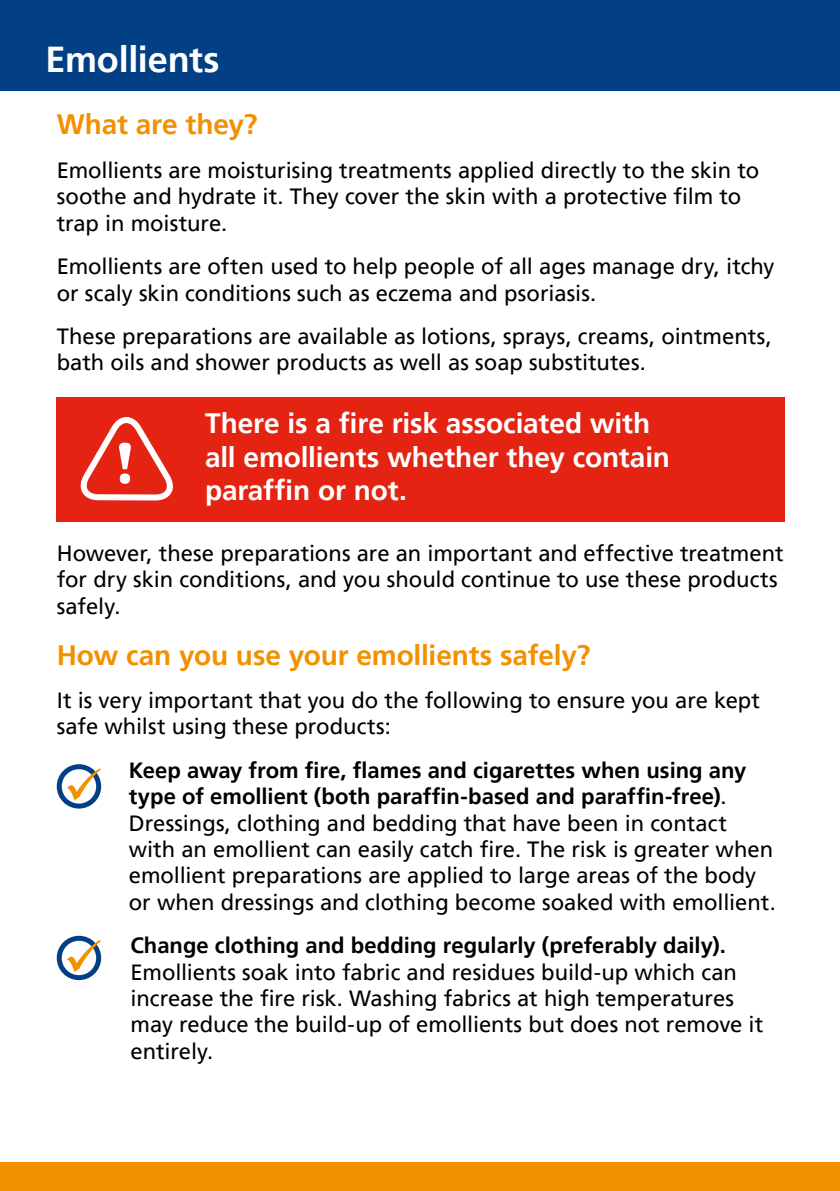
<style>
.page{position:relative;width:840px;height:1191px;background:#fff}
.page>*{position:absolute;margin:0;border:0;box-sizing:border-box;transform-origin:0 0}
.t1{font:700 60px "Britannic";color:#fff}
.t2{font:700 36px "Frutiger LT Pro";letter-spacing:-.005em;color:#fff}
.t3{font:700 28px/33.6px "Frutiger LT Pro";letter-spacing:-.005em;color:#fff}
.t4{font:700 28px "Frutiger LT Pro";letter-spacing:-.005em;color:#f39000}
.t5{font:22px/26.4px "Frutiger LT Pro";letter-spacing:-.005em;color:#000}
.t6{font:700 22px "Frutiger LT Pro";color:#000}
.s1{font-weight:700}
</style>
<div class="page">
<div style="left:0;top:0;width:839px;height:91px;background:#033f85"></div>
<div style="left:0;top:1162px;width:839px;height:29px;background:#f39000"></div>
<div style="left:56px;top:396px;width:728px;height:125px;background:#e42313"></div>
<svg style="left:80px;top:417px;width:93px;height:84px"></svg>
<div style="left:57px;top:764px;width:44px;height:44px;border:5px solid #033f85;border-radius:50%"></div>
<div style="left:57px;top:935px;width:44px;height:45px;border:5px solid #033f85;border-radius:50%"></div>
<svg style="left:67px;top:767px;width:34px;height:33px"></svg>
<svg style="left:67px;top:939px;width:34px;height:33px"></svg>
<h2 class="t2" style="left:45px;top:38px;width:175px">Emollients</h2>
<p class="t4" style="left:57px;top:108px;width:202px">What are they?</p>
<p class="t5" style="left:57px;top:157px;width:703px">Emollients are moisturising treatments applied directly to the skin to soothe and hydrate it. They cover the skin with a protective film to trap in moisture.</p>
<p class="t5" style="left:57px;top:253px;width:719px">Emollients are often used to help people of all ages manage dry, itchy or scaly skin conditions such as eczema and psoriasis.</p>
<p class="t5" style="left:57px;top:323px;width:716px">These preparations are available as lotions, sprays, creams, ointments, bath oils and shower products as well as soap substitutes.</p>
<h1 class="t1" style="left:114px;top:429px;width:23px">!</h1>
<p class="t3" style="left:205px;top:407px;width:466px">There is a fire risk associated with all emollients whether they contain paraffin or not.</p>
<p class="t5" style="left:57px;top:540px;width:728px">However, these preparations are an important and effective treatment for dry skin conditions, and you should continue to use these products safely.</p>
<p class="t4" style="left:57px;top:638px;width:535px">How can you use your emollients safely?</p>
<p class="t5" style="left:57px;top:687px;width:704px">It is very important that you do the following to ensure you are kept safe whilst using these products:</p>
<p class="t5" style="left:129px;top:757px;width:648px"><span class="s1">Keep away from fire, flames and cigarettes when using any type of emollient (both paraffin-based and paraffin-free)</span>.<br>Dressings, clothing and bedding that have been in contact with an emollient can easily catch fire. The risk is greater when emollient preparations are applied to large areas of the body or when dressings and clothing become soaked with emollient.</p>
<p class="t6" style="left:130px;top:932px;width:596px">Change clothing and bedding regularly (preferably daily).</p>
<p class="t5" style="left:130px;top:959px;width:634px">Emollients soak into fabric and residues build-up which can increase the fire risk. Washing fabrics at high temperatures may reduce the build-up of emollients but does not remove it entirely.</p>
</div>
